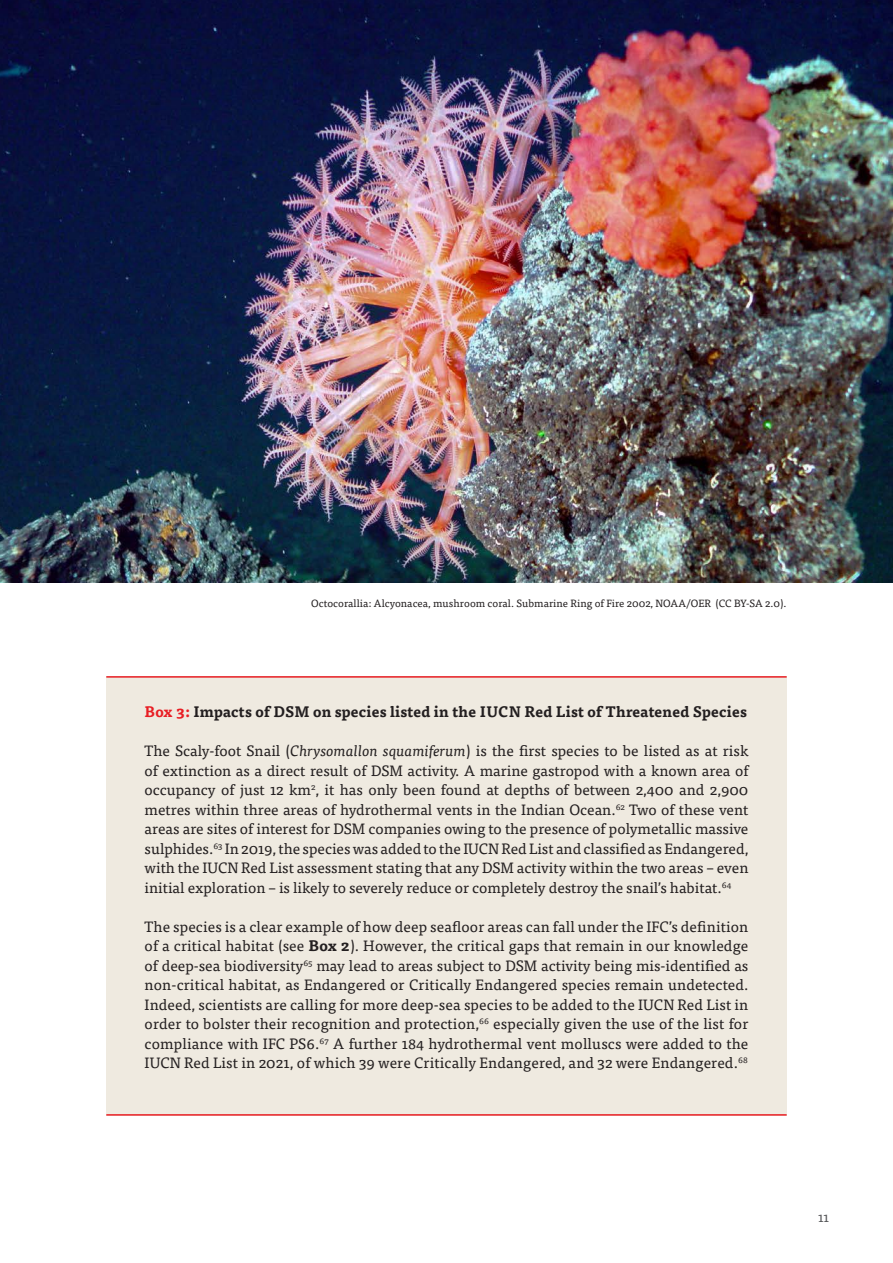
<style>
.page{position:relative;width:893px;height:1263px;background:#fff}
.page>*{position:absolute;margin:0;border:0;box-sizing:border-box;transform-origin:0 0}
.t1{font:15px/19.5px "Tisa Pro";color:#231f20;text-align:justify}
.t2{font:700 15px "Tisa Pro";letter-spacing:.01em;color:#231f20}
.t3{font:13.5px "Tisa Pro";color:#57585a}
.t4{font:10.5px "Tisa Pro";letter-spacing:.005em;color:#231f20}
.s1{color:#e81e24}
.s2{font-style:italic}
.s3{font-weight:700}
</style>
<div class="page">
<img style="left:0;top:0;width:893px;height:583px">
<div style="left:106px;top:677px;width:681px;height:439px;background:#efeae0"></div>
<hr style="left:106px;top:676px;width:681px;height:2px;background:#e81e24">
<hr style="left:106px;top:1114px;width:681px;height:2px;background:#e81e24">
<p class="t4" style="left:311px;top:595px;width:477px">Octocorallia: Alcyonacea, mushroom coral. Submarine Ring of Fire 2002, NOAA/OER (CC BY-SA 2.0).</p>
<p class="t2" style="left:145px;top:699px;width:604px"><span class="s1">Box 3:</span> Impacts of DSM on species listed in the IUCN Red List of Threatened Species</p>
<p class="t1" style="left:145px;top:740px;width:605px">The Scaly-foot Snail (<span class="s2">Chrysomallon squamiferum</span>) is the first species to be listed as at risk of extinction as a direct result of DSM activity. A marine gastropod with a known area of occupancy of just 12 km<sup>2</sup>, it has only been found at depths of between 2,400 and 2,900 metres within three areas of hydrothermal vents in the Indian Ocean.<sup>62</sup> Two of these vent areas are sites of interest for DSM companies owing to the presence of polymetallic massive sulphides.<sup>63</sup> In 2019, the species was added to the IUCN Red List and classified as Endangered, with the IUCN Red List assessment stating that any DSM activity within the two areas – even initial exploration – is likely to severely reduce or completely destroy the snail’s habitat.<sup>64</sup></p>
<p class="t1" style="left:145px;top:916px;width:605px">The species is a clear example of how deep seafloor areas can fall under the IFC’s definition of a critical habitat (see <span class="s3">Box 2</span>). However, the critical gaps that remain in our knowledge of deep-sea biodiversity<sup>65</sup> may lead to areas subject to DSM activity being mis-identified as non-critical habitat, as Endangered or Critically Endangered species remain undetected.<br>Indeed, scientists are calling for more deep-sea species to be added to the IUCN Red List in order to bolster their recognition and protection,<sup>66</sup> especially given the use of the list for compliance with IFC PS6.<sup>67</sup> A further 184 hydrothermal vent molluscs were added to the IUCN Red List in 2021, of which 39 were Critically Endangered, and 32 were Endangered.<sup>68</sup></p>
<p class="t3" style="left:818px;top:1207px;width:13px">11</p>
</div>
